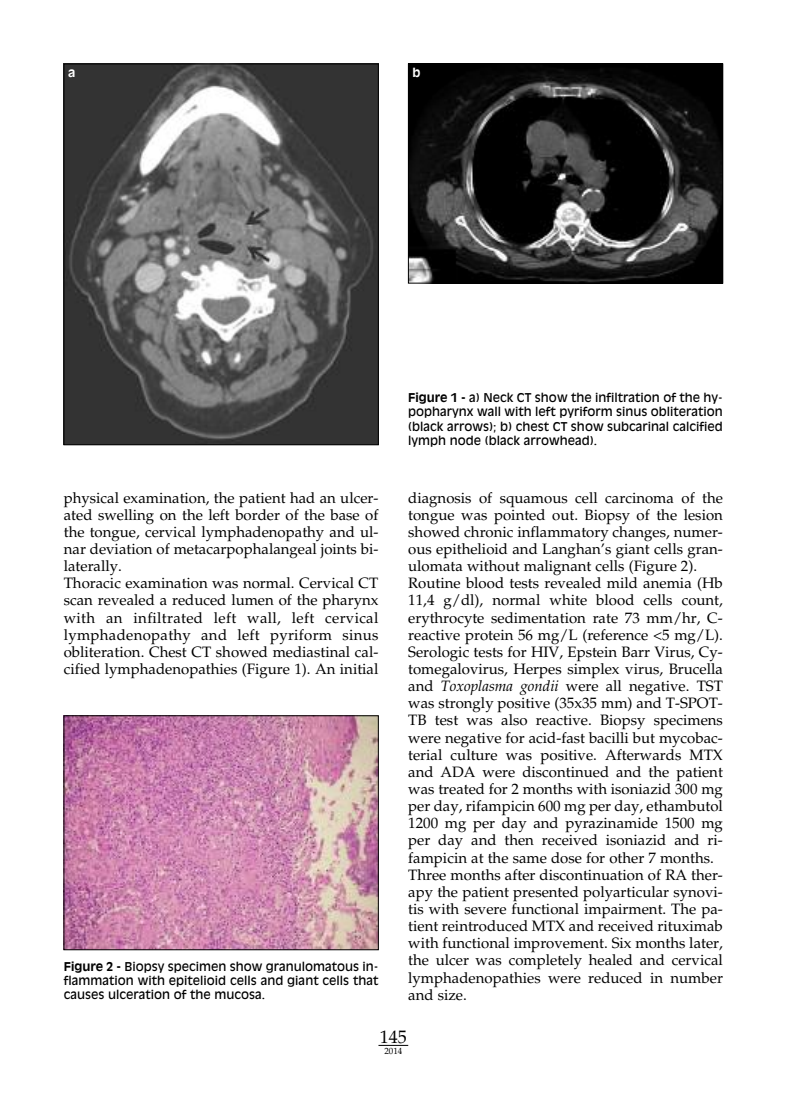
<style>
.page{position:relative;width:808px;height:1106px;background:#fff}
.page>*{position:absolute;margin:0;border:0;box-sizing:border-box;transform-origin:0 0}
.t1{font:18px "Palatino LT Std";color:#000}
.t2{font:15px/17.1px "Palatino LT Std";color:#000}
.t3{font:12px/14.2px "Antique Olive Std";color:#000;text-align:justify}
.t4{font:700 12px "Antique Olive Std";color:#fff}
.t5{font:9px "Palatino LT Std";color:#000}
.s1{font-weight:700}
.s2{font-style:italic}
</style>
<div class="page">
<hr style="left:378px;top:1045px;width:30px;height:1px;background:#000">
<img style="left:66px;top:66px;width:310px;height:377px">
<div style="left:64px;top:64px;width:314px;height:381px;border:1px solid #000"></div>
<img style="left:410px;top:66px;width:311px;height:215px">
<div style="left:408px;top:64px;width:315px;height:219px;border:1px solid #000"></div>
<img style="left:66px;top:717px;width:310px;height:231px">
<div style="left:64px;top:715px;width:314px;height:235px;border:1px solid #000"></div>
<p class="t4" style="left:68px;top:68px;width:9px">a</p>
<p class="t4" style="left:412px;top:68px;width:10px">b</p>
<p class="t3" style="left:408px;top:391px;width:316px"><span class="s1">Figure 1 -</span> a) Neck CT show the infiltration of the hy&shy;popharynx wall with left pyriform sinus obliteration (black arrows); b) chest CT show subcarinal calcified lymph node (black arrowhead).</p>
<p class="t2" style="left:64px;top:491px;width:316px">physical examination, the patient had an ulcer&shy;ated swelling on the left border of the base of the tongue, cervical lymphadenopathy and ul&shy;nar deviation of metacarpophalangeal joints bi&shy;laterally.<br>Thoracic examination was normal. Cervical CT scan revealed a reduced lumen of the pharynx with an infiltrated left wall, left cervical lymphadenopathy and left pyriform sinus obliteration. Chest CT showed mediastinal cal&shy;cified lymphadenopathies (Figure 1). An initial</p>
<p class="t2" style="left:408px;top:491px;width:316px">diagnosis of squamous cell carcinoma of the tongue was pointed out. Biopsy of the lesion showed chronic inflammatory changes, numer&shy;ous epithelioid and Langhan’s giant cells gran&shy;ulomata without malignant cells (Figure 2).<br>Routine blood tests revealed mild anemia (Hb 11,4 g/dl), normal white blood cells count, erythrocyte sedimentation rate 73 mm/hr, C&shy;reactive protein 56 mg/L (reference &lt;5 mg/L).<br>Serologic tests for HIV, Epstein Barr Virus, Cy&shy;tomegalovirus, Herpes simplex virus, Brucella and <span class="s2">Toxoplasma gondii</span> were all negative. TST was strongly positive (35x35 mm) and T-SPOT-TB test was also reactive. Biopsy specimens were negative for acid-fast bacilli but mycobac&shy;terial culture was positive. Afterwards MTX and ADA were discontinued and the patient was treated for 2 months with isoniazid 300 mg per day, rifampicin 600 mg per day, ethambutol 1200 mg per day and pyrazinamide 1500 mg per day and then received isoniazid and ri&shy;fampicin at the same dose for other 7 months.<br>Three months after discontinuation of RA ther&shy;apy the patient presented polyarticular synovi&shy;tis with severe functional impairment. The pa&shy;tient reintroduced MTX and received rituximab with functional improvement. Six months later, the ulcer was completely healed and cervical lymphadenopathies were reduced in number and size.</p>
<p class="t3" style="left:64px;top:959px;width:316px"><span class="s1">Figure 2 -</span> Biopsy specimen show granulomatous in&shy;flammation with epitelioid cells and giant cells that causes ulceration of the mucosa.</p>
<p class="t1" style="left:380px;top:1030px;width:29px">145</p>
<p class="t5" style="left:384px;top:1047px;width:19px">2014</p>
</div>
